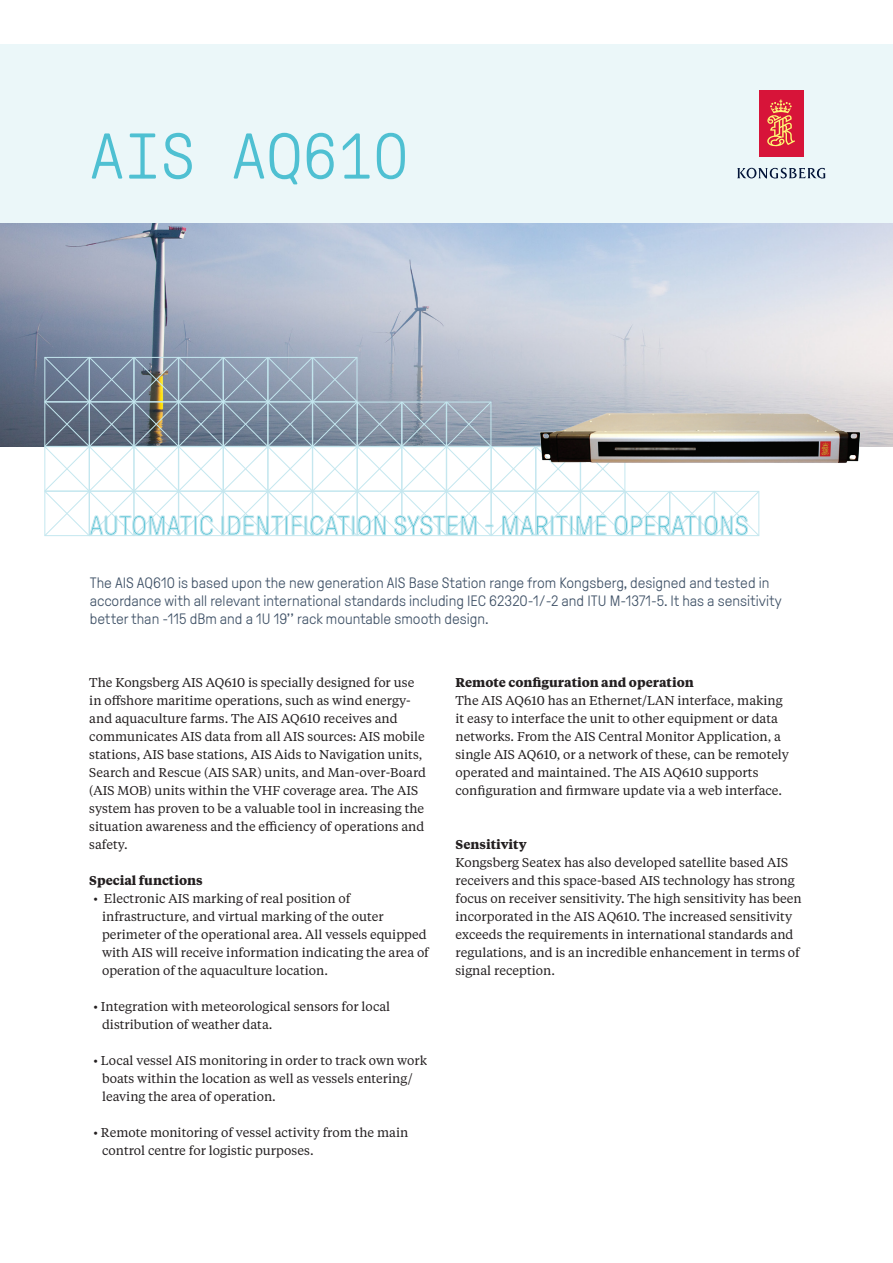
<style>
.page{position:relative;width:893px;height:1263px;background:#fff}
.page>*{position:absolute;margin:0;border:0;box-sizing:border-box;transform-origin:0 0}
.H0_-_Cover{font:300 64.5px "GT Pressura Mono";color:#4fc0d2}
.H2_-_Headlines__Norm{font:300 27px "GT Pressura";letter-spacing:.01em;color:#4fc0d2}
.Ingress_Pressura{font:300 15px/18px "GT Pressura";color:#405267}
.Body{font:12.75px/18px "Tiempos Text";color:#231f20}
.Body-2{font:700 12.75px "Tiempos Text";color:#231f20}
</style>
<div class="page">
<img style="left:0;top:223px;width:893px;height:223px">
<div style="left:0;top:45px;width:893px;height:178px;background:#ebf7f9"></div>
<div style="left:759px;top:90px;width:44px;height:66px;background:#d71439"></div>
<svg style="left:767px;top:100px;width:28px;height:46px"></svg>
<svg style="left:737px;top:168px;width:88px;height:11px"></svg>
<svg style="left:44px;top:357px;width:715px;height:180px"></svg>
<img style="left:532px;top:408px;width:334px;height:61px">
<p class="H0_-_Cover" style="left:89px;top:122px;width:321px">AIS AQ610</p>
<p class="H2_-_Headlines__Norm" style="left:89px;top:511px;width:661px">AUTOMATIC IDENTIFICATION SYSTEM - MARITIME OPERATIONS</p>
<p class="Ingress_Pressura" style="left:90px;top:574px;width:693px">The AIS AQ610 is based upon the new generation AIS Base Station range from Kongsberg, designed and tested in accordance with all relevant international standards including IEC 62320-1/-2 and ITU M-1371-5. It has a sensitivity better than -115 dBm and a 1U 19’’ rack mountable smooth design.</p>
<p class="Body" style="left:89px;top:673px;width:338px">The Kongsberg AIS AQ610 is specially designed for use in offshore maritime operations, such as wind energy&shy;and aquaculture farms. The AIS AQ610 receives and communicates AIS data from all AIS sources: AIS mobile stations, AIS base stations, AIS Aids to Navigation units, Search and Rescue (AIS SAR) units, and Man-over-Board (AIS MOB) units within the VHF coverage area. The AIS system has proven to be a valuable tool in increasing the situation awareness and the efficiency of operations and safety.</p>
<p class="Body-2" style="left:89px;top:871px;width:115px">Special functions</p>
<p class="Body" style="left:102px;top:889px;width:328px;text-indent:-9px">• Electronic AIS marking of real position of infrastructure, and virtual marking of the outer perimeter of the operational area. All vessels equipped with AIS will receive information indicating the area of operation of the aquaculture location.</p>
<p class="Body" style="left:102px;top:997px;width:290px;text-indent:-9px">• Integration with meteorological sensors for local distribution of weather data.</p>
<p class="Body" style="left:102px;top:1051px;width:326px;text-indent:-9px">• Local vessel AIS monitoring in order to track own work boats within the location as well as vessels entering/ leaving the area of operation.</p>
<p class="Body" style="left:102px;top:1123px;width:308px;text-indent:-9px">• Remote monitoring of vessel activity from the main control centre for logistic purposes.</p>
<p class="Body-2" style="left:455px;top:673px;width:240px">Remote configuration and operation</p>
<p class="Body" style="left:455px;top:691px;width:335px">The AIS AQ610 has an Ethernet/LAN interface, making it easy to interface the unit to other equipment or data networks. From the AIS Central Monitor Application, a single AIS AQ610, or a network of these, can be remotely operated and maintained. The AIS AQ610 supports configuration and firmware update via a web interface.</p>
<p class="Body-2" style="left:455px;top:835px;width:73px">Sensitivity</p>
<p class="Body" style="left:455px;top:853px;width:348px">Kongsberg Seatex has also developed satellite based AIS receivers and this space-based AIS technology has strong focus on receiver sensitivity. The high sensitivity has been incorporated in the AIS AQ610. The increased sensitivity exceeds the requirements in international standards and regulations, and is an incredible enhancement in terms of signal reception.</p>
</div>
